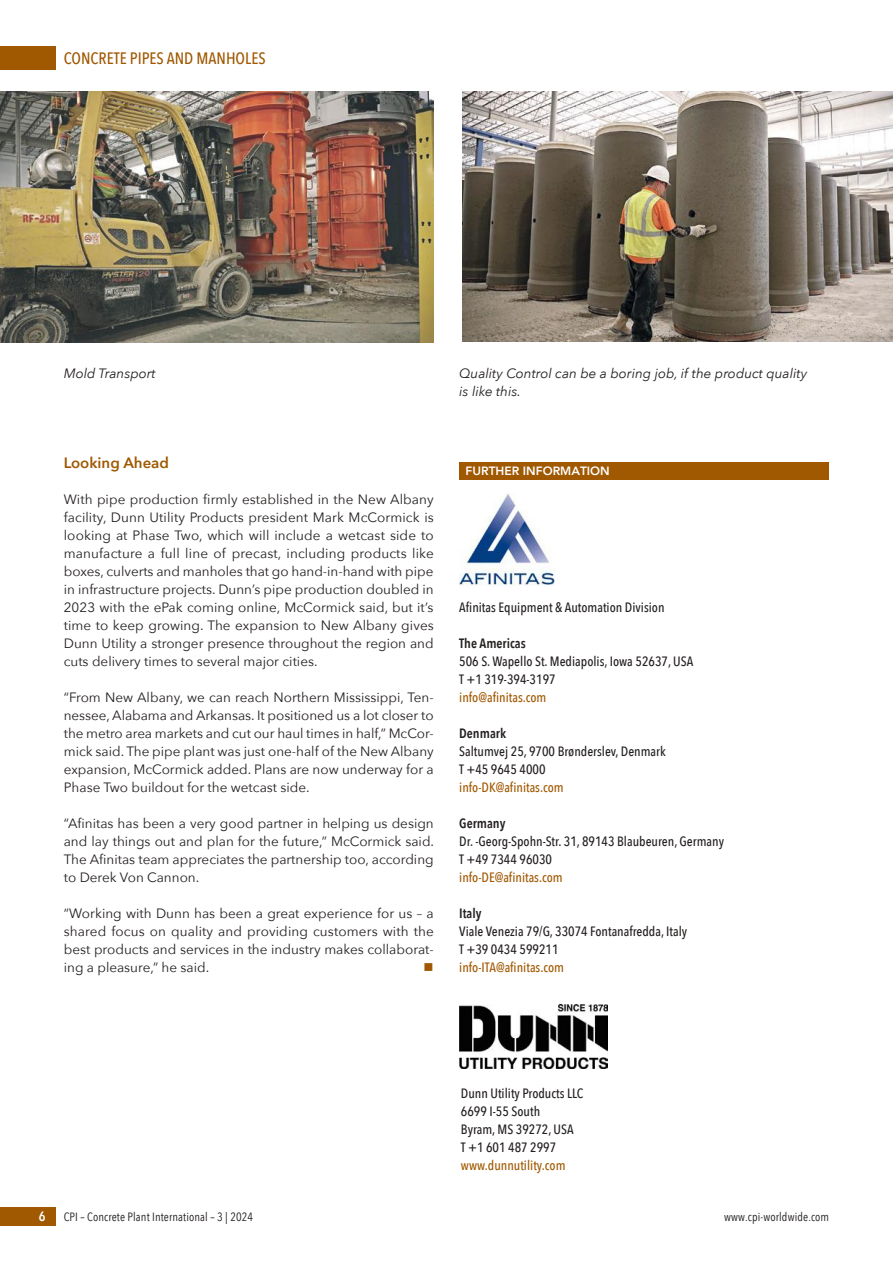
<style>
.page{position:relative;width:893px;height:1263px;background:#fff}
.page>*{position:absolute;margin:0;border:0;box-sizing:border-box;transform-origin:0 0}
.t1{font:500 16.5px "Avenir Next Condensed";color:#a05801}
.t2{font:600 15px "Avenir Next";color:#a05801}
.t3{font:13.5px/18px "Avenir Next";color:#241f1f;text-align:justify}
.t4{font:500 13.5px/18px "Avenir Next Condensed";color:#241f1f}
.t5{font:500 13.5px "Avenir Next Condensed";color:#a05801}
.t6{font:italic 13.5px/18px "Avenir Next";color:#241f1f}
.t7{font:600 13.5px "Avenir Next Condensed";color:#241f1f}
.t8{font:600 13.5px "Avenir Next Condensed";color:#fff}
.t9{font:13.5px "Wingdings";color:#a05801}
.t10{font:12px "Avenir Next Condensed";letter-spacing:.01em;color:#241f1f}
.t11{font:800 12px "Avenir";color:#fff}
</style>
<div class="page">
<div style="left:0;top:47px;width:55px;height:23px;background:#a05801"></div>
<div style="left:0;top:1208px;width:55px;height:18px;background:#a05801"></div>
<div style="left:459px;top:462px;width:370px;height:17px;background:#a05801"></div>
<img style="left:459px;top:493px;width:96px;height:93px">
<img style="left:0;top:91px;width:434px;height:252px">
<img style="left:462px;top:91px;width:431px;height:250px">
<img style="left:459px;top:1005px;width:148px;height:63px">
<p class="t1" style="left:64px;top:49px;width:203px">CONCRETE PIPES AND MANHOLES</p>
<p class="t6" style="left:64px;top:364px;width:93px">Mold Transport</p>
<p class="t2" style="left:64px;top:450px;width:107px">Looking Ahead</p>
<p class="t3" style="left:64px;top:490px;width:372px">With pipe production firmly established in the New Albany facility, Dunn Utility Products president Mark McCormick is looking at Phase Two, which will include a wetcast side to manufacture a full line of precast, including products like boxes, culverts and manholes that go hand-in-hand with pipe in infrastructure projects. Dunn’s pipe production doubled in 2023 with the ePak coming online, McCormick said, but it’s time to keep growing. The expansion to New Albany gives Dunn Utility a stronger presence throughout the region and cuts delivery times to several major cities.</p>
<p class="t3" style="left:64px;top:688px;width:372px">“From New Albany, we can reach Northern Mississippi, Ten&shy;nessee, Alabama and Arkansas. It positioned us a lot closer to the metro area markets and cut our haul times in half,” McCor&shy;mick said. The pipe plant was just one-half of the New Albany expansion, McCormick added. Plans are now underway for a Phase Two buildout for the wetcast side.</p>
<p class="t3" style="left:64px;top:814px;width:372px">“Afinitas has been a very good partner in helping us design and lay things out and plan for the future,” McCormick said.<br>The Afinitas team appreciates the partnership too, according to Derek Von Cannon.</p>
<p class="t3" style="left:64px;top:904px;width:372px">“Working with Dunn has been a great experience for us – a shared focus on quality and providing customers with the best products and services in the industry makes collaborat&shy;ing a pleasure,” he said.</p>
<p class="t9" style="left:424px;top:960px;width:12px">■</p>
<p class="t6" style="left:459px;top:364px;width:349px">Quality Control can be a boring job, if the product quality is like this.</p>
<p class="t11" style="left:466px;top:462px;width:146px">FURTHER INFORMATION</p>
<p class="t4" style="left:459px;top:598px;width:207px">Afinitas Equipment &amp; Automation Division</p>
<p class="t7" style="left:459px;top:632px;width:68px">The Americas</p>
<p class="t4" style="left:459px;top:652px;width:236px">506 S. Wapello St. Mediapolis, Iowa 52637, USA<br>T +1 319-394-3197</p>
<p class="t5" style="left:459px;top:689px;width:89px">info@afinitas.com</p>
<p class="t7" style="left:459px;top:722px;width:48px">Denmark</p>
<p class="t4" style="left:459px;top:742px;width:208px">Saltumvej 25, 9700 Brønderslev, Denmark<br>T +45 9645 4000</p>
<p class="t5" style="left:459px;top:779px;width:106px">info-DK@afinitas.com</p>
<p class="t7" style="left:459px;top:812px;width:48px">Germany</p>
<p class="t4" style="left:459px;top:832px;width:266px">Dr. -Georg-Spohn-Str. 31, 89143 Blaubeuren, Germany<br>T +49 7344 96030</p>
<p class="t5" style="left:459px;top:869px;width:105px">info-DE@afinitas.com</p>
<p class="t7" style="left:459px;top:902px;width:24px">Italy</p>
<p class="t4" style="left:459px;top:922px;width:229px">Viale Venezia 79/G, 33074 Fontanafredda, Italy<br>T +39 0434 599211</p>
<p class="t5" style="left:459px;top:959px;width:106px">info-ITA@afinitas.com</p>
<p class="t4" style="left:461px;top:1084px;width:124px">Dunn Utility Products LLC<br>6699 I-55 South<br>Byram, MS 39272, USA<br>T +1 601 487 2997</p>
<p class="t5" style="left:461px;top:1157px;width:106px">www.dunnutility.com</p>
<p class="t8" style="left:39px;top:1205px;width:8px">6</p>
<p class="t10" style="left:64px;top:1207px;width:191px">CPI – Concrete Plant International – 3 | 2024</p>
<p class="t10" style="left:724px;top:1207px;width:107px">www.cpi-worldwide.com</p>
</div>
